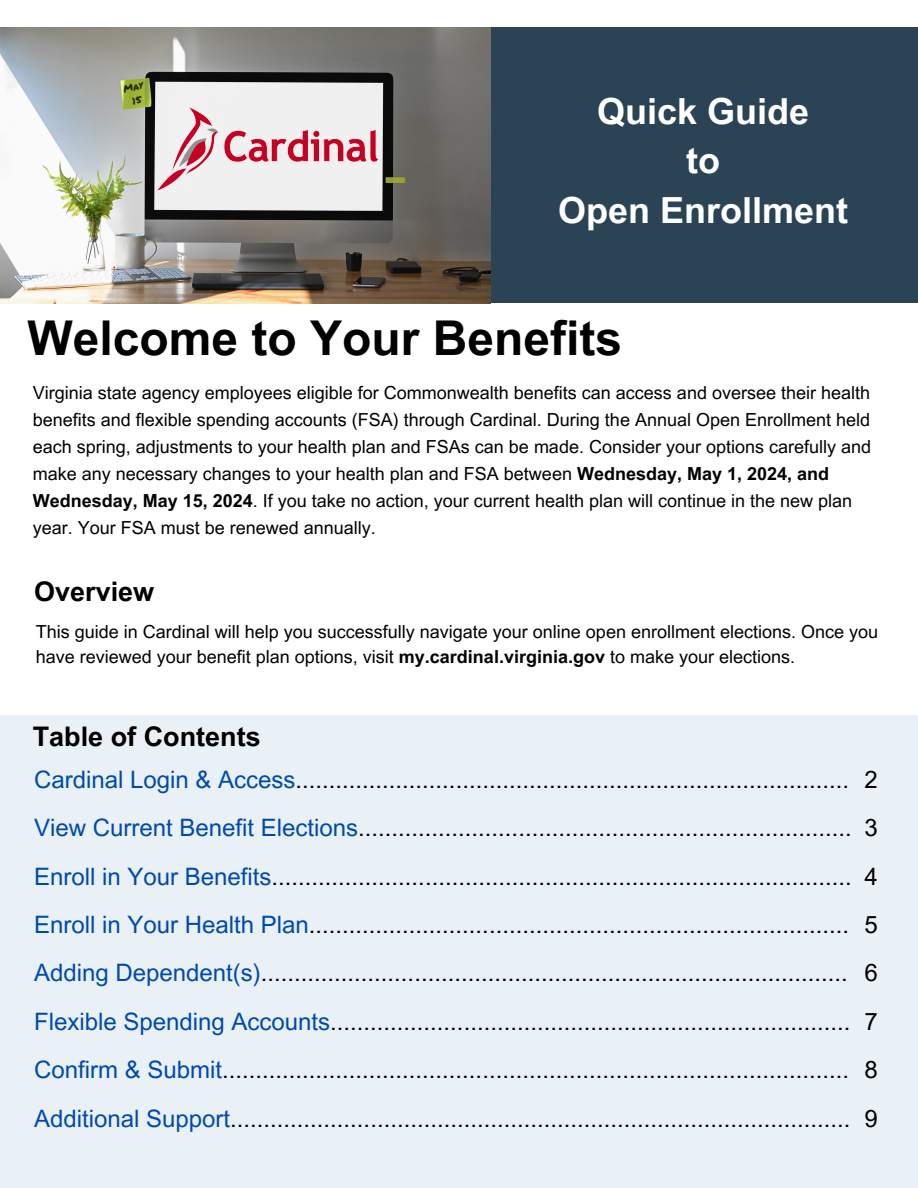
<style>
.page{position:relative;width:918px;height:1188px;background:#fff}
.page>*{position:absolute;margin:0;border:0;box-sizing:border-box;transform-origin:0 0}
.t1{font:700 48px "Arial MT Pro";color:#000}
.t2{font:700 36px/49.5px "Arial MT Pro";color:#fff;text-align:center}
.t3{font:700 27px "Arial MT Pro";color:#000}
.t4{font:24px/48.3px "Arial MT Pro";color:#000}
.t5{font:18px/27px "Arial MT Pro";color:#000}
.t6{font:10.05px/13.8px "Permanent Marker";color:#000;text-align:center}
.s1{font-weight:700}
.s2{color:#004aad}
</style>
<div class="page">
<div style="left:0;top:28px;width:918px;height:275px;background:#2b4455"></div>
<img style="left:0;top:28px;width:490px;height:275px">
<img style="left:157px;top:108px;width:222px;height:83px">
<div style="left:0;top:716px;width:918px;height:472px;background:#e9f0f6"></div>
<p class="t6" style="left:122px;top:83px;width:21px;rotate:-16deg">May<br>15</p>
<p class="t2" style="left:558px;top:91px;width:292px">Quick Guide<br>to<br>Open Enrollment</p>
<h2 class="t1" style="left:28px;top:320px;width:596px">Welcome to Your Benefits</h2>
<p class="t5" style="left:33px;top:381px;width:840px">Virginia state agency employees eligible for Commonwealth benefits can access and oversee their health benefits and flexible spending accounts (FSA) through Cardinal. During the Annual Open Enrollment held each spring, adjustments to your health plan and FSAs can be made. Consider your options carefully and make any necessary changes to your health plan and FSA between <span class="s1">Wednesday, May 1, 2024, and Wednesday, May 15, 2024</span>. If you take no action, your current health plan will continue in the new plan year. Your FSA must be renewed annually.</p>
<h1 class="t3" style="left:34px;top:581px;width:122px">Overview</h1>
<h5 class="t5" style="left:36px;top:621px;width:844px;line-height:24.8px">This guide in Cardinal will help you successfully navigate your online open enrollment elections. Once you have reviewed your benefit plan options, visit <span class="s1">my.cardinal.virginia.gov</span> to make your elections.</h5>
<h3 class="t3" style="left:33px;top:726px;width:230px">Table of Contents</h3>
<h5 class="t4" style="left:34px;top:758px;width:819px"><span class="s2">Cardinal Login &amp; Access</span>...................................................................................<br><span class="s2">View Current Benefit Elections</span>..........................................................................<br><span class="s2">Enroll in Your Benefits</span>.......................................................................................<br><span class="s2">Enroll in Your Health Plan</span>.................................................................................<br><span class="s2">Adding Dependent(s)</span>........................................................................................<br><span class="s2">Flexible Spending Accounts</span>..............................................................................<br><span class="s2">Confirm &amp; Submit</span>..............................................................................................<br><span class="s2">Additional Support</span>.............................................................................................</h5>
<h3 class="t4" style="left:865px;top:758px;width:15px;text-align:justify">2<br>3<br>4<br>5<br>6<br>7<br>8<br>9</h3>
</div>
